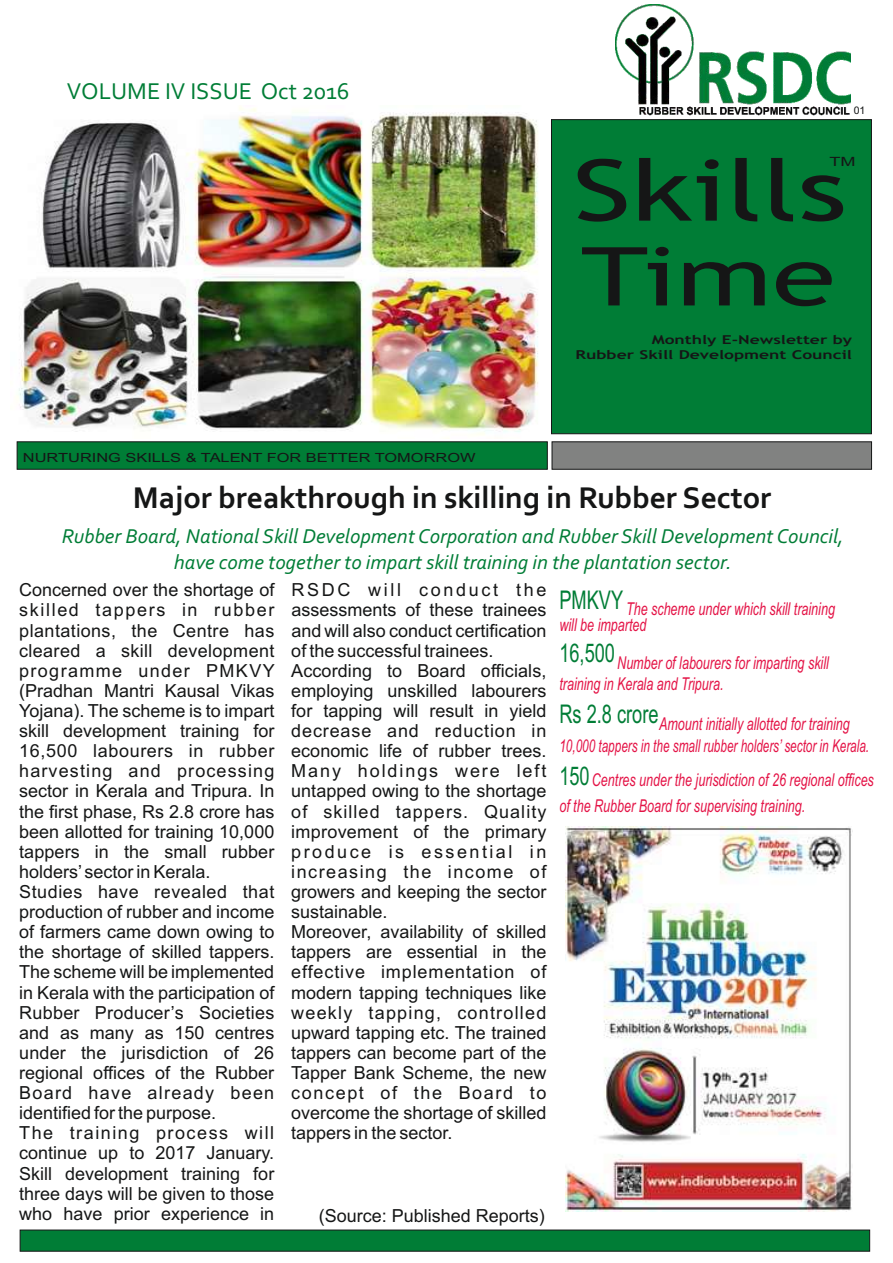
<style>
.page{position:relative;width:893px;height:1263px;background:#fff}
.page>*{position:absolute;margin:0;border:0;box-sizing:border-box;transform-origin:0 0}
.t1{font:85.05px "Trebuchet MS";color:#151616;scale:1.42 1}
.t2{font:81.3px "Trebuchet MS";color:#151616;scale:1.42 1}
.t3{font:700 31.5px "Corbel";color:#151616}
.t4{font:24px "Corbel";color:#007d36}
.t5{font:italic 21px/25.7px "Corbel";color:#007d36;text-align:center}
.t6{font:18px/20.1px "Arial";color:#151616}
.t7{font:italic 17.7px/21.9px "Arial";color:#e41346;scale:.71 1}
.t8{font:12.75px "Arial";color:#151616;scale:1.42 1}
.t9{font:12.6px "Arial";color:#151616;scale:1.3 1}
.t10{font:700 12.3px/14.2px "Trebuchet MS";color:#151616;text-align:right;scale:1.42 1}
.t11{font:10.5px "Arial";color:#151616}
.s1{font-style:normal;font-size:25.8px;color:#007d36}
</style>
<div class="page">
<img style="left:615px;top:5px;width:236px;height:111px">
<img style="left:17px;top:107px;width:522px;height:328px">
<div style="left:551px;top:119px;width:321px;height:315px;background:#007d36"></div>
<svg style="left:16px;top:441px;width:856px;height:29px;background:#327951"></svg>
<svg style="left:19px;top:1229px;width:851px;height:23px;background:#0a7839"></svg>
<img style="left:566px;top:826px;width:286px;height:386px">
<h3 class="t4" style="left:67px;top:81px;width:284px">VOLUME IV ISSUE Oct 2016</h3>
<p class="t9" style="left:23px;top:452px;width:350px">NURTURING SKILLS &amp; TALENT FOR BETTER TOMORROW</p>
<p class="t11" style="left:854px;top:106px;width:13px">01</p>
<p class="t8" style="left:829px;top:157px;width:20px">TM</p>
<h1 class="t1" style="left:573px;top:158px;width:194px">Skills</h1>
<h2 class="t2" style="left:581px;top:245px;width:181px">Time</h2>
<p class="t10" style="left:575px;top:334px;width:196px">Monthly E-Newsletter by<br>Rubber Skill Development Council</p>
<h3 class="t3" style="left:133px;top:485px;width:640px">Major breakthrough in skilling in Rubber Sector</h3>
<p class="t5" style="left:62px;top:525px;width:783px">Rubber Board, National Skill Development Corporation and Rubber Skill Development Council, have come together to impart skill training in the plantation sector.</p>
<p class="t6" style="left:19px;top:582px;width:257px">Concerned over the shortage of skilled tappers in rubber plantations, the Centre has cleared a skill development programme under PMKVY (Pradhan Mantri Kausal Vikas<br>Yojana). The scheme is to impart skill development training for<br>16,500 labourers in rubber harvesting and processing sector in Kerala and Tripura. In the first phase, Rs 2.8 crore has been allotted for training 10,000 tappers in the small rubber holders’ sector in Kerala.<br>Studies have revealed that production of rubber and income of farmers came down owing to the shortage of skilled tappers.<br>The scheme will be implemented in Kerala with the participation of<br>Rubber Producer’s Societies and as many as 150 centres under the jurisdiction of 26 regional offices of the Rubber<br>Board have already been identified for the purpose.<br>The training process will continue up to 2017 January.<br>Skill development training for three days will be given to those who have prior experience in</p>
<p class="t6" style="left:291px;top:582px;width:257px">RSDC will conduct the assessments of these trainees and will also conduct certification of the successful trainees.<br>According to Board officials, employing unskilled labourers for tapping will result in yield decrease and reduction in economic life of rubber trees.<br>Many holdings were left untapped owing to the shortage of skilled tappers. Quality improvement of the primary produce is essential in increasing the income of growers and keeping the sector sustainable.<br>Moreover, availability of skilled tappers are essential in the effective implementation of modern tapping techniques like weekly tapping, controlled upward tapping etc. The trained tappers can become part of the<br>Tapper Bank Scheme, the new concept of the Board to overcome the shortage of skilled tappers in the sector.</p>
<p class="t7" style="left:559px;top:603px;width:390px;line-height:15.9px"><sup>PMKVY</sup> The scheme under which skill training will be imparted</p>
<p class="t7" style="left:559px;top:654px;width:381px;line-height:20.7px"><sup>16,500</sup> Number of labourers for imparting skill training in Kerala and Tripura.</p>
<p class="t7" style="left:559px;top:715px;width:438px"><sup>Rs</sup> <sup>2.8</sup> <sup>crore</sup>Amount initially allotted for training<br>10,000 tappers in the small rubber holders’ sector in Kerala.</p>
<p class="t7" style="left:559px;top:768px;width:444px;line-height:26.5px"><span class="s1">150</span> Centres under the jurisdiction of 26 regional offices of the Rubber Board for supervising training.</p>
<p class="t6" style="left:319px;top:1208px;width:228px">(Source: Published Reports)</p>
</div>
